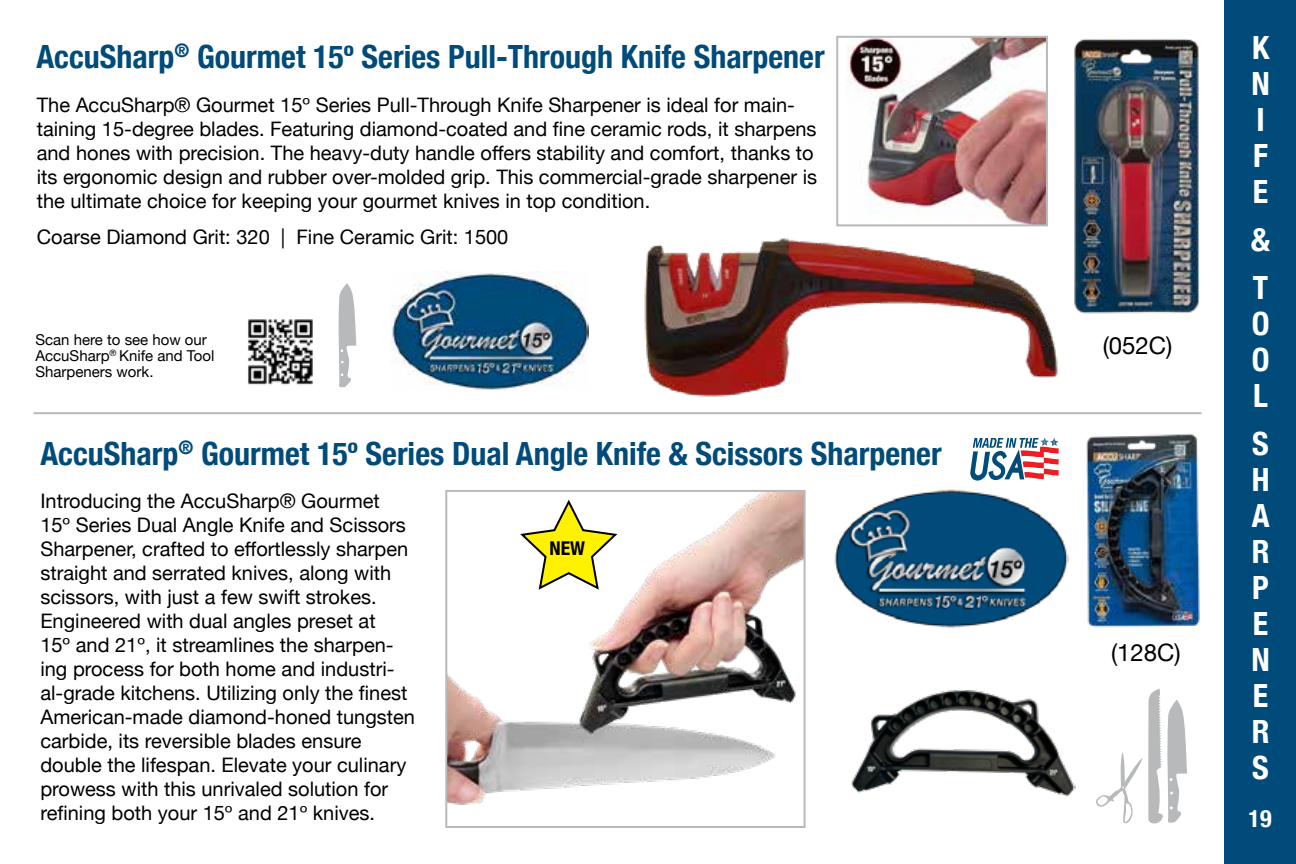
<style>
.page{position:relative;width:1296px;height:864px;background:#fff}
.page>*{position:absolute;margin:0;border:0;box-sizing:border-box;transform-origin:0 0}
.t1{font:700 condensed 32px "Helvetica Neue";color:#004b7a}
.t2{font:700 condensed 32px/36px "Helvetica Neue";color:#fff}
.t3{font:24px "Helvetica Neue";color:#000}
.t4{font:700 condensed 24px "Helvetica Neue";color:#fff}
.t5{font:20px/24px "Helvetica Neue";color:#000}
.t6{font:700 condensed 19px "Helvetica Neue";color:#000}
.t7{font:15px/16px "Helvetica Neue";color:#000}
</style>
<div class="page">
<div style="left:1224px;top:0;width:72px;height:864px;background:#004b7a"></div>
<img style="left:644px;top:238px;width:414px;height:159px">
<img style="left:248px;top:319px;width:65px;height:66px">
<img style="left:847px;top:39px;width:198px;height:184px">
<div style="left:836px;top:36px;width:212px;height:190px;border:2px solid #b7b9bb"></div>
<svg style="left:338px;top:283px;width:18px;height:105px"></svg>
<img style="left:390px;top:272px;width:199px;height:118px">
<img style="left:1086px;top:433px;width:114px;height:195px">
<hr style="left:33px;top:412px;width:1168px;height:2px;background:#b7b9bb">
<img style="left:1074px;top:39px;width:125px;height:275px">
<img style="left:834px;top:489px;width:234px;height:139px">
<img style="left:851px;top:690px;width:225px;height:106px">
<img style="left:448px;top:493px;width:355px;height:312px">
<div style="left:445px;top:490px;width:361px;height:338px;border:2px solid #b7b9bb"></div>
<svg style="left:518px;top:499px;width:102px;height:93px"></svg>
<svg style="left:1096px;top:688px;width:91px;height:136px"></svg>
<svg style="left:970px;top:438px;width:89px;height:43px"></svg>
<h1 class="t1" style="left:36px;top:30px;width:790px">AccuSharp<sup>®</sup> Gourmet 15º Series Pull-Through Knife Sharpener</h1>
<p class="t5" style="left:37px;top:94px;width:782px">The AccuSharp® Gourmet 15º Series Pull-Through Knife Sharpener is ideal for main&shy;taining 15-degree blades. Featuring diamond-coated and fine ceramic rods, it sharpens and hones with precision. The heavy-duty handle offers stability and comfort, thanks to its ergonomic design and rubber over-molded grip. This commercial-grade sharpener is the ultimate choice for keeping your gourmet knives in top condition.</p>
<p class="t5" style="left:37px;top:226px;width:473px">Coarse Diamond Grit: 320 | Fine Ceramic Grit: 1500</p>
<p class="t7" style="left:35px;top:333px;width:180px">Scan here to see how our<br>AccuSharp<sup>®</sup> Knife and Tool<br>Sharpeners work.</p>
<h1 class="t1" style="left:40px;top:427px;width:903px">AccuSharp<sup>®</sup> Gourmet 15º Series Dual Angle Knife &amp; Scissors Sharpener</h1>
<p class="t5" style="left:40px;top:490px;width:376px">Introducing the AccuSharp® Gourmet<br>15º Series Dual Angle Knife and Scissors Sharpener, crafted to effortlessly sharpen straight and serrated knives, along with scissors, with just a few swift strokes.<br>Engineered with dual angles preset at<br>15º and 21º, it streamlines the sharpen&shy;ing process for both home and industri&shy;al-grade kitchens. Utilizing only the finest American-made diamond-honed tungsten carbide, its reversible blades ensure double the lifespan. Elevate your culinary prowess with this unrivaled solution for refining both your 15º and 21º knives.</p>
<p class="t6" style="left:550px;top:533px;width:37px">NEW</p>
<p class="t3" style="left:1103px;top:328px;width:71px">(052C)</p>
<p class="t3" style="left:1111px;top:635px;width:71px">(128C)</p>
<h1 class="t2" style="left:1251px;top:27px;width:20px">K<br>N<br>I<br>F<br>E</h1>
<h1 class="t2" style="left:1251px;top:213px;width:20px;line-height:48px">&amp;<br>T</h1>
<h1 class="t2" style="left:1252px;top:303px;width:19px;text-align:justify">O O L</h1>
<h1 class="t2" style="left:1251px;top:423px;width:20px;text-align:justify">S H A R P E N E R S</h1>
<p class="t4" style="left:1249px;top:799px;width:25px">19</p>
</div>
